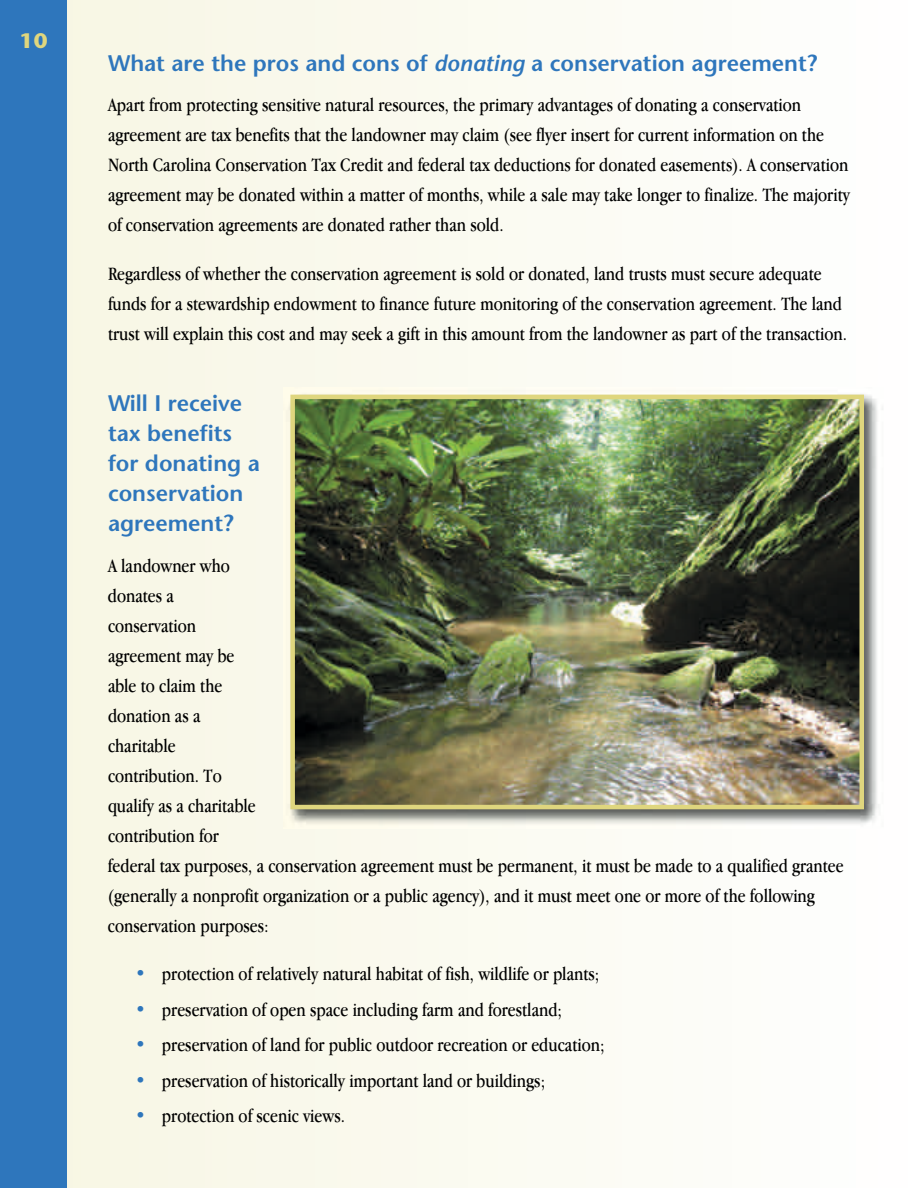
<style>
.page{position:relative;width:918px;height:1188px;background:#fff}
.page>*{position:absolute;margin:0;border:0;box-sizing:border-box;transform-origin:0 0}
.t1{font:600 22.5px/30px "Stone Sans";color:#2e76bc}
.t2{font:700 21px "Stone Sans ITC";color:#dfd67e}
.t3{font:19.5px/30px "Apple Garamond";color:#000}
.s1{font-style:italic}
.s2{color:#2e76bc}
</style>
<div class="page">
<div style="left:0;top:0;width:918px;height:1188px;background:linear-gradient(to right,#f7f6e2,#fefefe)"></div>
<div style="left:0;top:0;width:68px;height:1188px;background:#2e76bc"></div>
<img style="left:284px;top:388px;width:600px;height:441px">
<img style="left:295px;top:400px;width:564px;height:404px">
<div style="left:290px;top:395px;width:574px;height:414px;border:4px solid #dfd67e"></div>
<p class="t2" style="left:20px;top:22px;width:30px">10</p>
<p class="t1" style="left:108px;top:47px;width:711px">What are the pros and cons of <span class="s1">donating</span> a conservation agreement?</p>
<p class="t3" style="left:108px;top:90px;width:743px">Apart from protecting sensitive natural resources, the primary advantages of donating a conservation agreement are tax benefits that the landowner may claim (see flyer insert for current information on the North Carolina Conservation Tax Credit and federal tax deductions for donated easements). A conservation agreement may be donated within a matter of months, while a sale may take longer to finalize. The majority of conservation agreements are donated rather than sold.</p>
<p class="t3" style="left:108px;top:259px;width:741px">Regardless of whether the conservation agreement is sold or donated, land trusts must secure adequate funds for a stewardship endowment to finance future monitoring of the conservation agreement. The land trust will explain this cost and may seek a gift in this amount from the landowner as part of the transaction.</p>
<p class="t1" style="left:108px;top:388px;width:153px">Will I receive tax benefits for donating a conservation agreement?</p>
<p class="t3" style="left:108px;top:550px;width:737px">A landowner who<br>donates a<br>conservation<br>agreement may be<br>able to claim the<br>donation as a<br>charitable<br>contribution. To<br>qualify as a charitable<br>contribution for<br>federal tax purposes, a conservation agreement must be permanent, it must be made to a qualified grantee (generally a nonprofit organization or a public agency), and it must meet one or more of the following conservation purposes:</p>
<p class="t3" style="left:135px;top:959px;width:466px"><span class="s2">•</span> protection of relatively natural habitat of fish, wildlife or plants;</p>
<p class="t3" style="left:135px;top:994px;width:429px"><span class="s2">•</span> preservation of open space including farm and forestland;</p>
<p class="t3" style="left:135px;top:1030px;width:471px"><span class="s2">•</span> preservation of land for public outdoor recreation or education;</p>
<p class="t3" style="left:135px;top:1065px;width:412px"><span class="s2">•</span> preservation of historically important land or buildings;</p>
<p class="t3" style="left:135px;top:1100px;width:212px"><span class="s2">•</span> protection of scenic views.</p>
</div>
